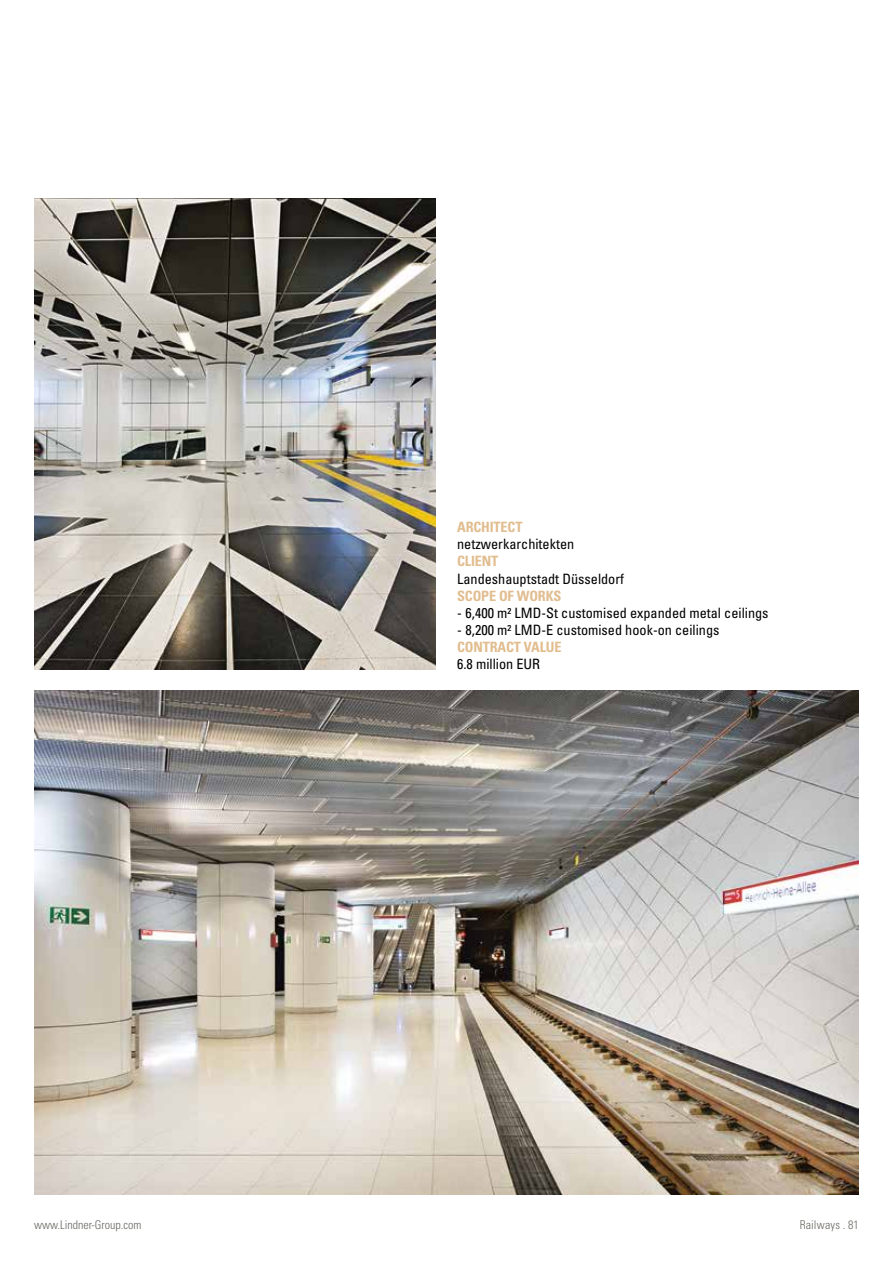
<style>
.page{position:relative;width:893px;height:1263px;background:#fff}
.page>*{position:absolute;margin:0;border:0;box-sizing:border-box;transform-origin:0 0}
.t1{font:condensed 14.25px "Univers LT";color:#000}
.t2{font:700 condensed 14.25px "Univers LT";letter-spacing:-.01em;color:#e1bd8f}
.t3{font:300 condensed 12px "Univers LT";color:#6a6864}
.t4{font:300 condensed 12px "Univers LT";letter-spacing:.02em;color:#6a6864}
</style>
<div class="page">
<img style="left:34px;top:690px;width:825px;height:505px">
<img style="left:34px;top:199px;width:402px;height:470px">
<p class="t2" style="left:457px;top:518px;width:67px">ARCHITECT</p>
<p class="t1" style="left:457px;top:535px;width:119px">netzwerkarchitekten</p>
<p class="t2" style="left:457px;top:553px;width:43px">CLIENT</p>
<p class="t1" style="left:457px;top:569px;width:169px">Landeshauptstadt Düsseldorf</p>
<p class="t2" style="left:457px;top:587px;width:106px">SCOPE OF WORKS</p>
<p class="t1" style="left:457px;top:604px;width:313px">- 6,400 m² LMD-St customised expanded metal ceilings</p>
<p class="t1" style="left:457px;top:621px;width:264px">- 8,200 m² LMD-E customised hook-on ceilings</p>
<p class="t2" style="left:457px;top:638px;width:106px">CONTRACT VALUE</p>
<p class="t1" style="left:457px;top:655px;width:85px">6.8 million EUR</p>
<p class="t3" style="left:34px;top:1217px;width:109px">www.Lindner-Group.com</p>
<p class="t4" style="left:800px;top:1217px;width:61px">Railways . 81</p>
</div>
